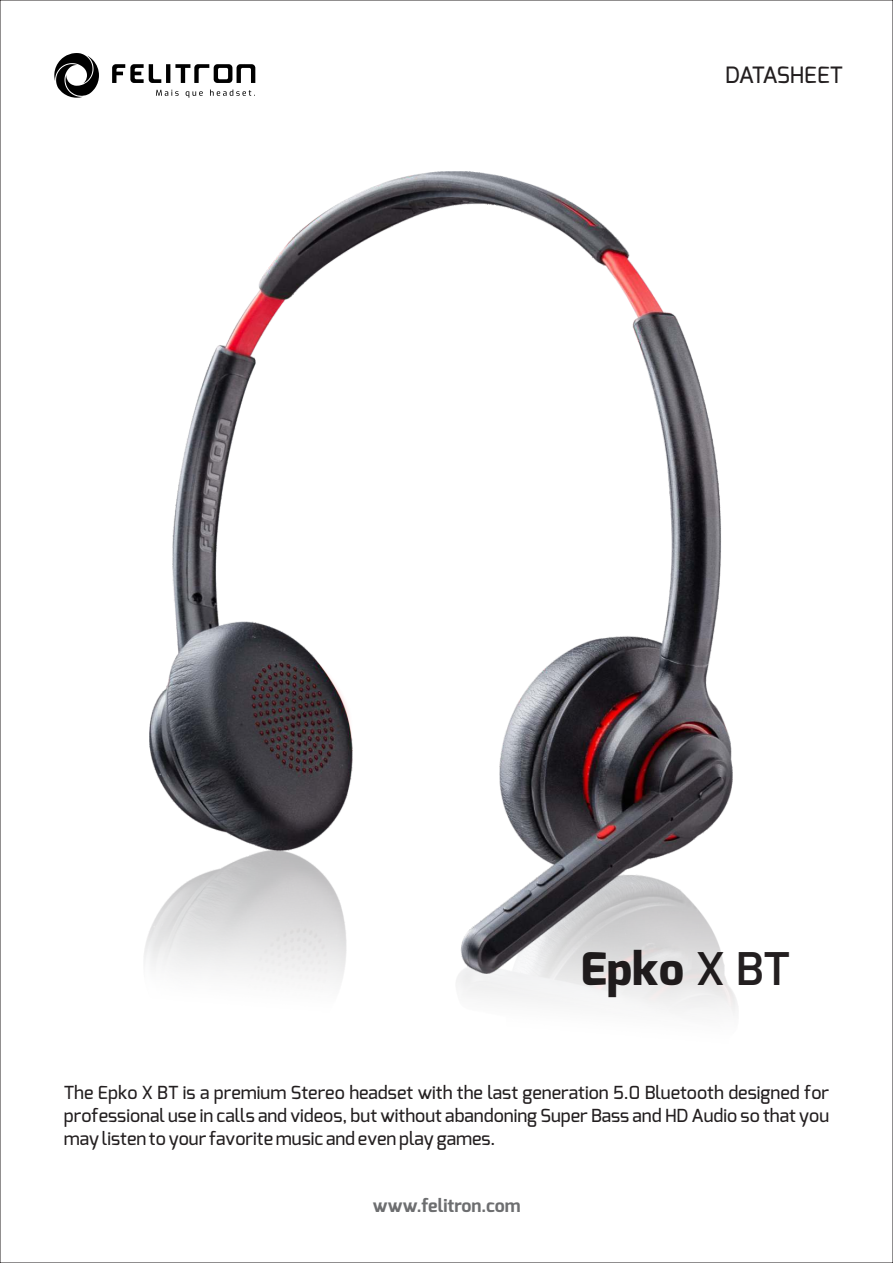
<style>
.page{position:relative;width:893px;height:1263px;background:#fff}
.page>*{position:absolute;margin:0;border:0;box-sizing:border-box;transform-origin:0 0}
.t1{font:800 45px "Exo";color:#231f20}
.t2{font:500 22.5px "Exo";letter-spacing:-.02em;color:#231f20}
.t3{font:500 18px/23px "Exo";color:#231f20;text-align:justify}
.t4{font:700 18px "Exo";color:#6d6e70}
.s1{font-weight:600}
</style>
<div class="page">
<svg style="left:112px;top:64px;width:143px;height:19px"></svg>
<svg style="left:156px;top:90px;width:23px;height:6px"></svg>
<svg style="left:186px;top:91px;width:17px;height:7px"></svg>
<svg style="left:210px;top:90px;width:45px;height:6px"></svg>
<svg style="left:54px;top:53px;width:45px;height:45px"></svg>
<img style="left:149px;top:172px;width:583px;height:678px">
<img style="left:144px;top:850px;width:594px;height:165px">
<p class="t2" style="left:725px;top:65px;width:119px">DATASHEET</p>
<h1 class="t1" style="left:581px;top:948px;width:211px">Epko <span class="s1">X BT</span></h1>
<p class="t3" style="left:64px;top:1082px;width:767px">The Epko X BT is a premium Stereo headset with the last generation 5.0 Bluetooth designed for professional use in calls and videos, but without abandoning Super Bass and HD Audio so that you may listen to your favorite music and even play games.</p>
<p class="t4" style="left:373px;top:1197px;width:149px">www.felitron.com</p>
</div>
